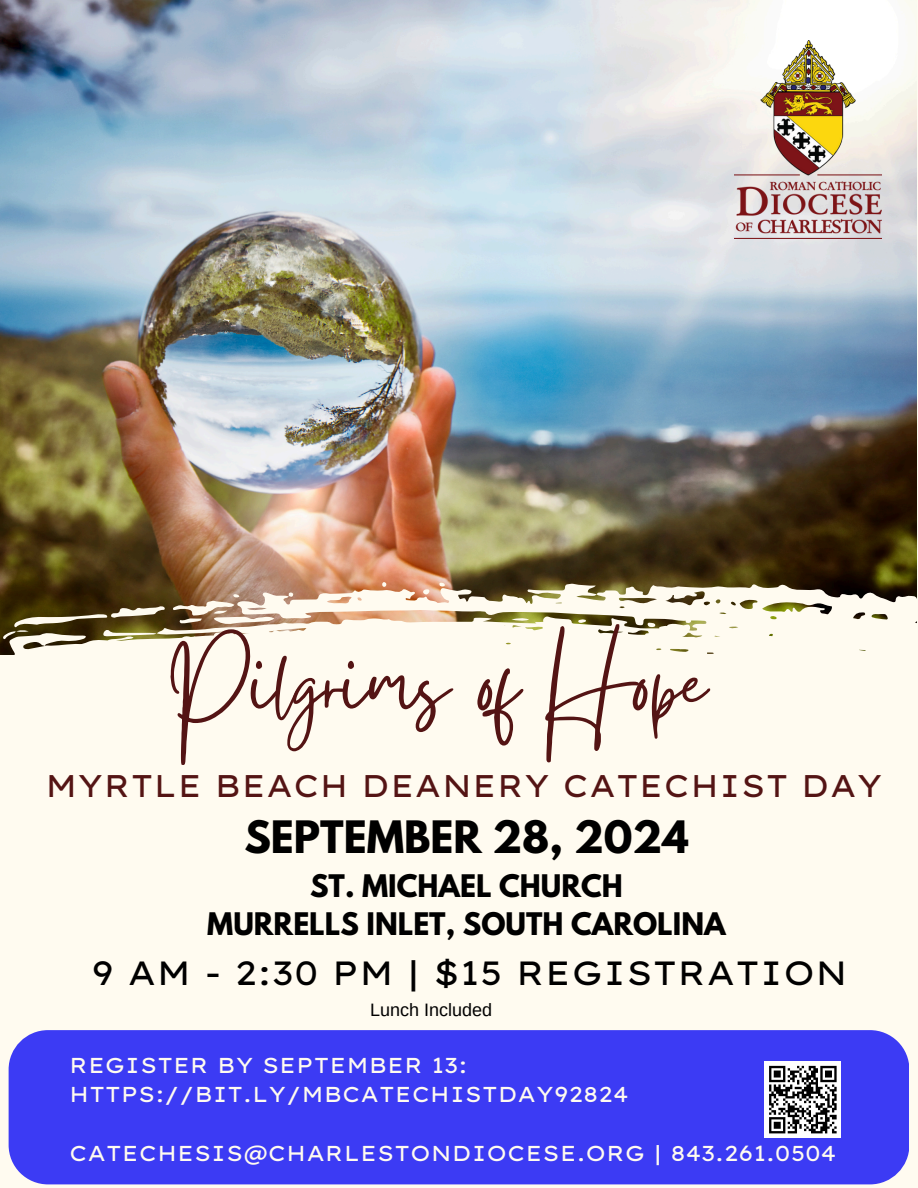
<style>
.page{position:relative;width:918px;height:1188px;background:#fff}
.page>*{position:absolute;margin:0;border:0;box-sizing:border-box;transform-origin:0 0}
.t1{font:108.75px "Gistesy";color:#541414}
.t2{font:700 39.6px "League Spartan";color:#000}
.t3{font:33.6px "Lexend Giga";color:#000}
.t4{font:31.35px "Lexend Giga";color:#541414}
.t5{font:700 27.6px/38.2px "League Spartan";color:#000;text-align:center}
.t6{font:21.6px/29.2px "Lexend Giga";color:#fffbf0}
.t7{font:18px "Arimo";color:#000}
</style>
<div class="page">
<img style="left:0;top:0;width:917px;height:583px">
<div style="left:0;top:583px;width:918px;height:605px;background:#fffbf0"></div>
<svg style="left:511px;top:617px;width:18px;height:5px"></svg>
<svg style="left:4px;top:722px;width:9px;height:4px"></svg>
<svg style="left:648px;top:623px;width:7px;height:4px"></svg>
<svg style="left:578px;top:619px;width:8px;height:5px"></svg>
<svg style="left:423px;top:589px;width:7px;height:6px"></svg>
<svg style="left:44px;top:687px;width:18px;height:12px"></svg>
<svg style="left:3px;top:606px;width:162px;height:34px"></svg>
<svg style="left:173px;top:594px;width:101px;height:31px"></svg>
<svg style="left:289px;top:592px;width:4px;height:5px"></svg>
<svg style="left:382px;top:582px;width:5px;height:5px"></svg>
<svg style="left:439px;top:583px;width:6px;height:4px"></svg>
<svg style="left:3px;top:740px;width:7px;height:6px"></svg>
<svg style="left:80px;top:694px;width:7px;height:3px"></svg>
<svg style="left:0;top:783px;width:21px;height:10px"></svg>
<svg style="left:0;top:935px;width:7px;height:3px"></svg>
<svg style="left:0;top:1091px;width:9px;height:10px"></svg>
<div style="left:9px;top:1030px;width:900px;height:154px;background:#3c3bf4"></div>
<img style="left:734px;top:40px;width:148px;height:198px">
<div style="left:764px;top:1061px;width:77px;height:77px;background:#fff"></div>
<svg style="left:769px;top:1065px;width:68px;height:69px"></svg>
<h2 class="t1" style="left:166px;top:607px;width:541px">Pilgrims of Hope</h2>
<h3 class="t4" style="left:45px;top:766px;width:839px">MYRTLE BEACH DEANERY CATECHIST DAY</h3>
<p class="t2" style="left:244px;top:817px;width:446px">SEPTEMBER 28, 2024</p>
<p class="t5" style="left:207px;top:870px;width:520px">ST. MICHAEL CHURCH<br>MURRELLS INLET, SOUTH CAROLINA</p>
<p class="t3" style="left:91px;top:952px;width:758px">9 AM - 2:30 PM | $15 REGISTRATION</p>
<h4 class="t7" style="left:370px;top:1000px;width:124px">Lunch Included</h4>
<h1 class="t6" style="left:69px;top:1050px;width:561px">REGISTER BY SEPTEMBER 13:<br>HTTPS://BIT.LY/MBCATECHISTDAY92824</h1>
<h2 class="t6" style="left:69px;top:1138px;width:768px">CATECHESIS@CHARLESTONDIOCESE.ORG | 843.261.0504</h2>
</div>
